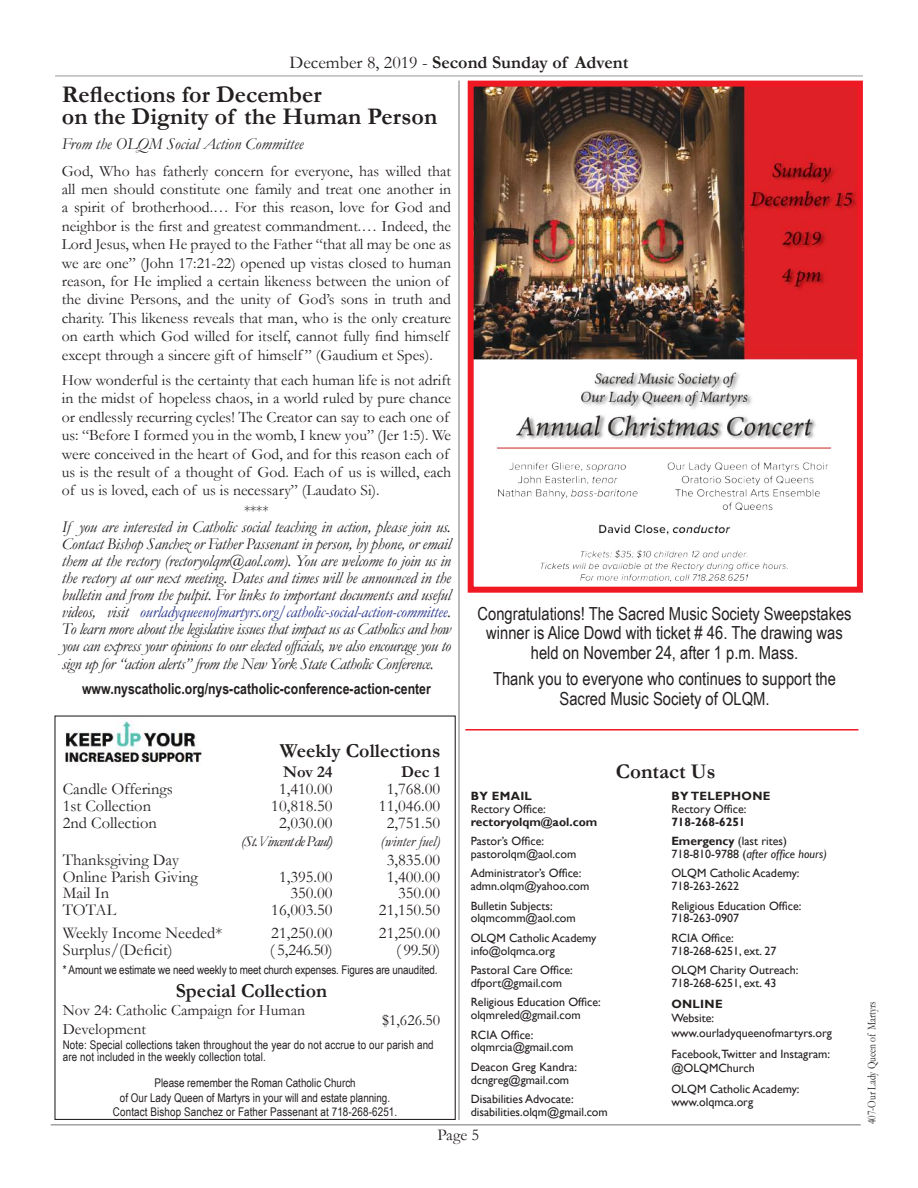
<style>
.page{position:relative;width:918px;height:1188px;background:#fff}
.page>*{position:absolute;margin:0;border:0;box-sizing:border-box;transform-origin:0 0}
.t1{font:700 24px/23px "Garamond";color:#241f1f}
.t2{font:700 21px "Garamond";color:#241f1f}
.t3{font:700 19.95px "Garamond";color:#241f1f}
.t4{font:18px/19.5px "Arial Narrow";color:#241f1f;text-align:center}
.t5{font:700 18px "Garamond";color:#241f1f}
.t6{font:italic 16.5px/17px "Garamond";letter-spacing:-.025em;color:#241f1f;text-align:justify}
.t7{font:16.5px "Garamond";color:#241f1f}
.t8{font:italic 16.5px "Garamond";color:#241f1f}
.t9{font:700 16.5px "Garamond";color:#241f1f}
.t10{font:15.75px/18.5px "Garamond";color:#241f1f}
.t11{font:700 15px "Arial Narrow";color:#241f1f}
.t12{font:italic 15px "Garamond";letter-spacing:-.06em;color:#241f1f;scale:1.09 1}
.t13{font:italic 15px "Garamond";color:#241f1f}
.t14{font:15px "Garamond";color:#241f1f}
.t15{font:12px/19.5px "Gill Sans";color:#241f1f}
.t16{font:12px/14.4px "Arial Narrow";letter-spacing:.01em;color:#241f1f}
.t17{font:700 12px/19.5px "Gill Sans";letter-spacing:.015em;color:#241f1f}
.t18{font:12px "Arial Narrow";letter-spacing:-.01em;color:#241f1f}
.t19{font:12px "Garamond";color:#241f1f;scale:.8 1}
.s1{font-weight:400}
.s2{color:#223087}
.s3{font-style:inherit}
.s4{font-style:italic}
</style>
<div class="page">
<hr style="left:55px;top:76px;width:808px;height:1px;background:#969698">
<hr style="left:51px;top:1124px;width:810px;height:1px;background:#838182">
<img style="left:475px;top:88px;width:381px;height:494px">
<div style="left:468px;top:81px;width:395px;height:512px;border:6px solid #ef1923"></div>
<hr style="left:459px;top:81px;width:1px;height:1039px;background:#777576">
<hr style="left:465px;top:729px;width:393px;height:2px;background:#ef1923">
<img style="left:65px;top:721px;width:137px;height:44px">
<p class="t5" style="left:290px;top:50px;width:340px"><span class="s1">December 8, 2019 -</span> Second Sunday of Advent</p>
<h1 class="t1" style="left:62px;top:83px;width:377px">Reflections for December<br>on the Dignity of the Human Person</h1>
<p class="t8" style="left:62px;top:132px;width:243px">From the OLQM Social Action Committee</p>
<p class="t10" style="left:62px;top:161px;width:391px">God, Who has fatherly concern for everyone, has willed that all men should constitute one family and treat one another in a spirit of brotherhood.… For this reason, love for God and neighbor is the first and greatest commandment.… Indeed, the Lord Jesus, when He prayed to the Father “that all may be one as we are one” (John 17:21-22) opened up vistas closed to human reason, for He implied a certain likeness between the union of the divine Persons, and the unity of God’s sons in truth and charity. This likeness reveals that man, who is the only creature on earth which God willed for itself, cannot fully find himself except through a sincere gift of himself ” (Gaudium et Spes).</p>
<p class="t10" style="left:62px;top:370px;width:391px">How wonderful is the certainty that each human life is not adrift in the midst of hopeless chaos, in a world ruled by pure chance or endlessly recurring cycles! The Creator can say to each one of us: “Before I formed you in the womb, I knew you” (Jer 1:5). We were conceived in the heart of God, and for this reason each of us is the result of a thought of God. Each of us is willed, each of us is loved, each of us is necessary” (Laudato Si).</p>
<p class="t14" style="left:244px;top:500px;width:26px">****</p>
<p class="t6" style="left:62px;top:518px;width:391px">If you are interested in Catholic social teaching in action, please join us.<br>Contact Bishop Sanchez or Father Passenant in person, by phone, or email them at the rectory (rectoryolqm@aol.com). You are welcome to join us in the rectory at our next meeting. Dates and times will be announced in the bulletin and from the pulpit. For links to important documents and useful videos, visit <span class="s2">ourladyqueenofmartyrs.org/catholic-social-action-committee</span>.<br>To learn more about the legislative issues that impact us as Catholics and how you can express your opinions to our elected officials, we also encourage you to</p>
<p class="t6" style="left:62px;top:655px;width:374px">sign up for “action alerts” from the New York State Catholic Conference.</p>
<p class="t11" style="left:82px;top:678px;width:350px">www.nyscatholic.org/nys-catholic-conference-action-center</p>
<p class="t3" style="left:280px;top:737px;width:162px">Weekly Collections</p>
<p class="t9" style="left:283px;top:761px;width:51px">Nov 24</p>
<p class="t9" style="left:401px;top:761px;width:41px">Dec 1</p>
<p class="t7" style="left:63px;top:778px;width:112px">Candle Offerings</p>
<p class="t7" style="left:279px;top:778px;width:55px">1,410.00</p>
<p class="t7" style="left:387px;top:778px;width:55px">1,768.00</p>
<p class="t7" style="left:63px;top:795px;width:90px">1st Collection</p>
<p class="t7" style="left:271px;top:795px;width:63px">10,818.50</p>
<p class="t7" style="left:379px;top:795px;width:63px">11,046.00</p>
<p class="t7" style="left:63px;top:812px;width:96px">2nd Collection</p>
<p class="t7" style="left:279px;top:812px;width:55px">2,030.00</p>
<p class="t12" style="left:241px;top:831px;width:86px">(St. Vincent de Paul)</p>
<p class="t7" style="left:387px;top:812px;width:55px">2,751.50</p>
<p class="t13" style="left:381px;top:831px;width:61px">(winter fuel)</p>
<p class="t7" style="left:63px;top:848px;width:118px">Thanksgiving Day</p>
<p class="t7" style="left:387px;top:848px;width:55px">3,835.00</p>
<p class="t7" style="left:63px;top:865px;width:137px">Online Parish Giving</p>
<p class="t7" style="left:279px;top:865px;width:55px">1,395.00</p>
<p class="t7" style="left:387px;top:865px;width:55px">1,400.00</p>
<p class="t7" style="left:63px;top:882px;width:48px">Mail In</p>
<p class="t7" style="left:290px;top:882px;width:44px">350.00</p>
<p class="t7" style="left:398px;top:882px;width:44px">350.00</p>
<p class="t7" style="left:63px;top:899px;width:55px">TOTAL</p>
<p class="t7" style="left:271px;top:899px;width:63px">16,003.50</p>
<p class="t7" style="left:379px;top:899px;width:63px">21,150.50</p>
<p class="t7" style="left:63px;top:922px;width:161px">Weekly Income Needed*</p>
<p class="t7" style="left:271px;top:922px;width:63px">21,250.00</p>
<p class="t7" style="left:379px;top:922px;width:63px">21,250.00</p>
<p class="t7" style="left:63px;top:939px;width:111px">Surplus/(Deficit)</p>
<p class="t7" style="left:270px;top:939px;width:64px">( 5,246.50)</p>
<p class="t7" style="left:396px;top:939px;width:46px">( 99.50)</p>
<p class="t18" style="left:63px;top:961px;width:376px">* Amount we estimate we need weekly to meet church expenses. Figures are unaudited.</p>
<p class="t3" style="left:176px;top:977px;width:153px">Special Collection</p>
<p class="t10" style="left:63px;top:1001px;width:244px;line-height:18.9px">Nov 24: Catholic Campaign for Human<br>Development</p>
<p class="t10" style="left:382px;top:1010px;width:60px">$1,626.50</p>
<p class="t16" style="left:63px;top:1039px;width:373px;line-height:12px">Note: Special collections taken throughout the year do not accrue to our parish and are not included in the weekly collection total.</p>
<p class="t16" style="left:113px;top:1075px;width:286px;text-align:center">Please remember the Roman Catholic Church<br>of Our Lady Queen of Martyrs in your will and estate planning.<br>Contact Bishop Sanchez or Father Passenant at 718-268-6251.</p>
<p class="t4" style="left:477px;top:603px;width:376px">Congratulations! The Sacred Music Society Sweepstakes winner is Alice Dowd with ticket # 46. The drawing was held on November 24, after 1 p.m. Mass.</p>
<p class="t4" style="left:493px;top:668px;width:344px">Thank you to everyone who continues to support the<br>Sacred Music Society of OLQM.</p>
<p class="t17" style="left:471px;top:787px;width:63px">BY EMAIL</p>
<p class="t15" style="left:471px;top:799px;width:77px">Rectory Office:</p>
<p class="t17" style="left:471px;top:812px;width:128px">rectoryolqm@aol.com<br><span class="s1">Pastor’s Office</span><span class="s1">:</span></p>
<p class="t15" style="left:471px;top:844px;width:112px">pastorolqm@aol.com<br>Administrator’s Office:</p>
<p class="t15" style="left:471px;top:876px;width:120px">admn.olqm@yahoo.com<br>Bulletin Subjects:</p>
<p class="t15" style="left:471px;top:909px;width:127px">olqmcomm@aol.com<br>OLQM Catholic Academy</p>
<p class="t15" style="left:471px;top:941px;width:104px">info@olqmca.org<br>Pastoral Care Office:</p>
<p class="t15" style="left:471px;top:973px;width:132px">dfport@gmail.com<br>Religious Education Office<span class="s3">:</span></p>
<p class="t15" style="left:471px;top:1005px;width:111px">olqmreled@gmail.com<br>RCIA Office:</p>
<p class="t15" style="left:471px;top:1038px;width:108px">olqmrcia@gmail.com<br>Deacon Greg Kandra:</p>
<p class="t15" style="left:471px;top:1070px;width:104px">dcngreg@gmail.com<br>Disabilities Advocate:</p>
<p class="t15" style="left:471px;top:1102px;width:139px">disabilities.olqm@gmail.com</p>
<h2 class="t2" style="left:616px;top:757px;width:101px">Contact Us</h2>
<p class="t17" style="left:671px;top:787px;width:101px">BY TELEPHONE</p>
<p class="t15" style="left:671px;top:799px;width:77px">Rectory Office:</p>
<p class="t17" style="left:671px;top:812px;width:117px">718-268-6251<br>Emergency <span class="s1">(last rites)</span></p>
<p class="t15" style="left:671px;top:844px;width:157px">718-810-9788 (<span class="s4">after office hours)<br></span>OLQM Catholic Academy:</p>
<p class="t15" style="left:671px;top:876px;width:132px">718-263-2622<br>Religious Education Office:</p>
<p class="t15" style="left:671px;top:909px;width:69px">718-263-0907<br>RCIA Office:</p>
<p class="t15" style="left:671px;top:941px;width:129px">718-268-6251, ext. 27<br>OLQM Charity Outreach:</p>
<p class="t15" style="left:671px;top:973px;width:107px">718-268-6251, ext. 43</p>
<p class="t17" style="left:671px;top:994px;width:53px">ONLINE</p>
<p class="t15" style="left:671px;top:1011px;width:162px;line-height:14.4px">Website: www.ourladyqueenofmartyrs.org</p>
<p class="t15" style="left:671px;top:1047px;width:160px;line-height:14.4px">Facebook,Twitter and Instagram: @OLQMChurch</p>
<p class="t15" style="left:671px;top:1083px;width:130px;line-height:12.8px">OLQM Catholic Academy: www.olqmca.org</p>
<p class="t7" style="left:438px;top:1123px;width:43px">Page 5</p>
<p class="t19" style="left:864px;top:1124px;width:155px;rotate:-90deg">407-Our Lady Queen of Martyrs</p>
</div>
